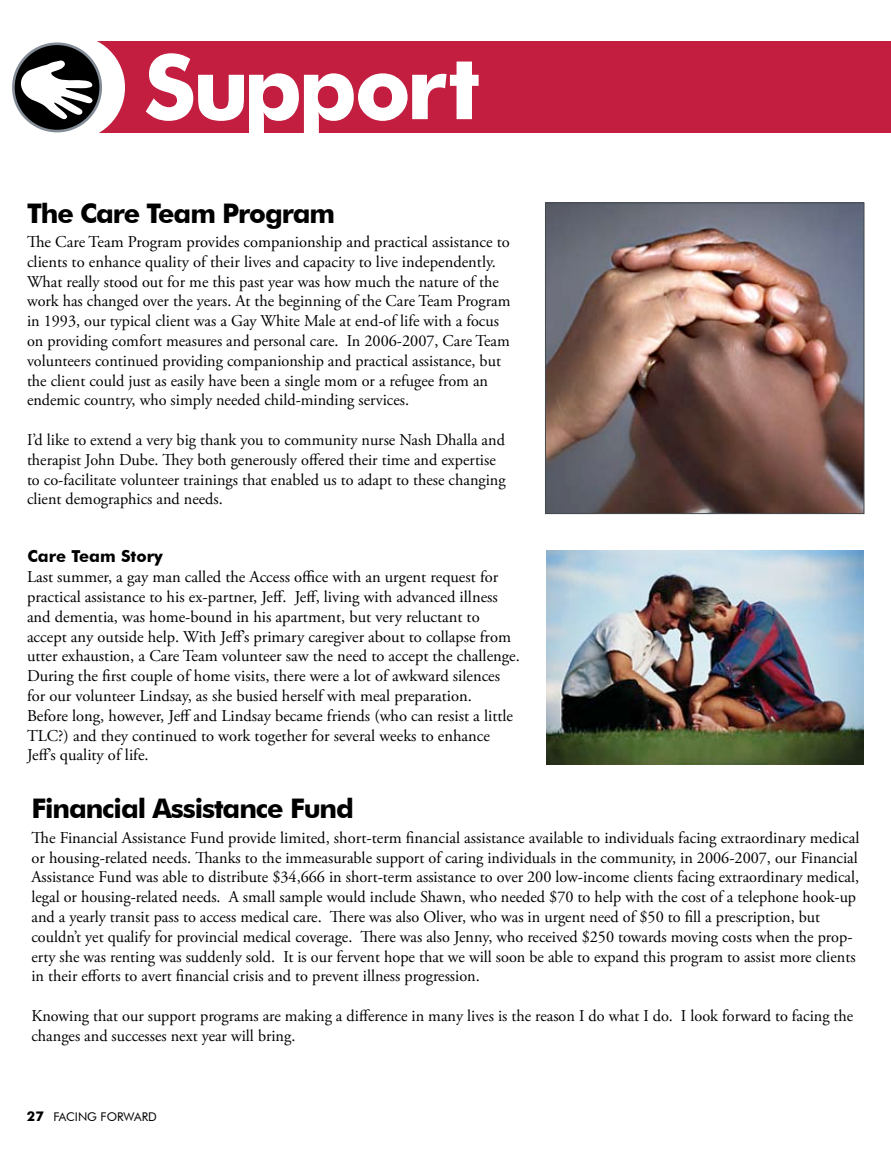
<style>
.page{position:relative;width:891px;height:1161px;background:#fff}
.page>*{position:absolute;margin:0;border:0;box-sizing:border-box;transform-origin:0 0}
.t1{font:700 90px "Futura BT";letter-spacing:-.045em;color:#fff}
.t2{font:700 27px "Futura BT";letter-spacing:-.04em;color:#000}
.t3{font:16.5px/19.8px "Adobe Garamond Pro";color:#000}
.t4{font:700 16.5px "Futura BT";color:#000}
.t5{font:12px "Futura BT";color:#000}
.s1{font-weight:700;font-size:13.5px}
</style>
<div class="page">
<img style="left:547px;top:204px;width:315px;height:308px">
<div style="left:545px;top:202px;width:319px;height:312px;border:1px solid #42494e"></div>
<img style="left:546px;top:551px;width:318px;height:214px">
<div style="left:68px;top:41px;width:823px;height:92px;background:#c31e40"></div>
<div style="left:20px;top:35px;width:105px;height:105px;background:#fff;border-radius:50%"></div>
<svg style="left:13px;top:44px;width:88px;height:87px"></svg>
<div style="left:12px;top:42px;width:90px;height:90px;border:3px solid #848d97;border-radius:50%"></div>
<svg style="left:14px;top:51px;width:88px;height:75px;background:#272728"></svg>
<h1 class="t1" style="left:144px;top:32px;width:338px">Support</h1>
<h2 class="t2" style="left:27px;top:197px;width:310px">The Care Team Program</h2>
<p class="t3" style="left:27px;top:232px;width:485px">The Care Team Program provides companionship and practical assistance to clients to enhance quality of their lives and capacity to live independently.<br>What really stood out for me this past year was how much the nature of the work has changed over the years. At the beginning of the Care Team Program in 1993, our typical client was a Gay White Male at end-of life with a focus on providing comfort measures and personal care. In 2006-2007, Care Team volunteers continued providing companionship and practical assistance, but the client could just as easily have been a single mom or a refugee from an endemic country, who simply needed child-minding services.</p>
<p class="t3" style="left:27px;top:430px;width:480px">I’d like to extend a very big thank you to community nurse Nash Dhalla and therapist John Dube. They both generously offered their time and expertise to co-facilitate volunteer trainings that enabled us to adapt to these changing client demographics and needs.</p>
<p class="t4" style="left:28px;top:546px;width:137px">Care Team Story</p>
<p class="t3" style="left:27px;top:568px;width:494px">Last summer, a gay man called the Access office with an urgent request for practical assistance to his ex-partner, Jeff. Jeff, living with advanced illness and dementia, was home-bound in his apartment, but very reluctant to accept any outside help. With Jeff’s primary caregiver about to collapse from utter exhaustion, a Care Team volunteer saw the need to accept the challenge.<br>During the first couple of home visits, there were a lot of awkward silences for our volunteer Lindsay, as she busied herself with meal preparation.<br>Before long, however, Jeff and Lindsay became friends (who can resist a little TLC?) and they continued to work together for several weeks to enhance Jeff’s quality of life.</p>
<h2 class="t2" style="left:32px;top:792px;width:324px">Financial Assistance Fund</h2>
<p class="t3" style="left:32px;top:828px;width:829px">The Financial Assistance Fund provide limited, short-term financial assistance available to individuals facing extraordinary medical or housing-related needs. Thanks to the immeasurable support of caring individuals in the community, in 2006-2007, our Financial Assistance Fund was able to distribute $34,666 in short-term assistance to over 200 low-income clients facing extraordinary medical, legal or housing-related needs. A small sample would include Shawn, who needed $70 to help with the cost of a telephone hook-up and a yearly transit pass to access medical care. There was also Oliver, who was in urgent need of $50 to fill a prescription, but couldn’t yet qualify for provincial medical coverage. There was also Jenny, who received $250 towards moving costs when the prop&shy;erty she was renting was suddenly sold. It is our fervent hope that we will soon be able to expand this program to assist more clients in their efforts to avert financial crisis and to prevent illness progression.</p>
<p class="t3" style="left:32px;top:1006px;width:823px">Knowing that our support programs are making a difference in many lives is the reason I do what I do. I look forward to facing the changes and successes next year will bring.</p>
<p class="t5" style="left:27px;top:1109px;width:131px"><span class="s1">27</span> FACING FORWARD</p>
</div>
